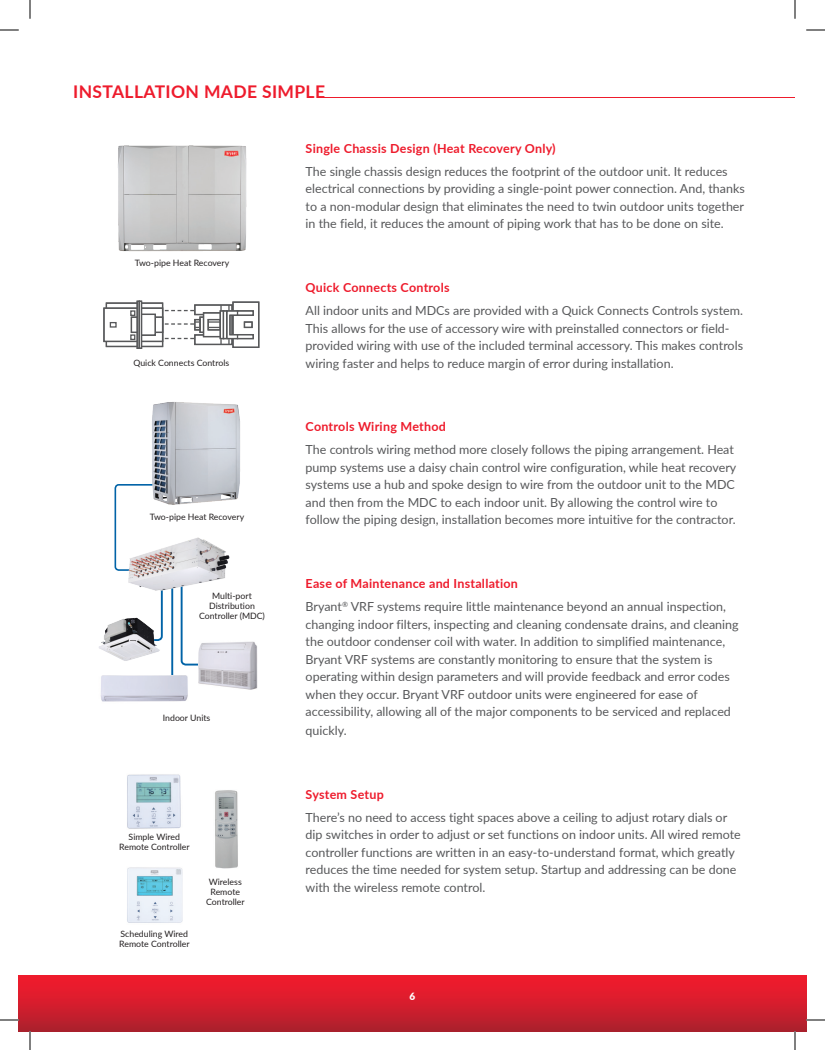
<style>
.page{position:relative;width:825px;height:1050px;background:#fff}
.page>*{position:absolute;margin:0;border:0;box-sizing:border-box;transform-origin:0 0}
.t1{font:700 17.5px "Lato";letter-spacing:.02em;color:#ee1b2c}
.t2{font:12.5px/17.5px "Lato";color:#57585a}
.t3{font:700 12.5px "Lato";letter-spacing:.02em;color:#ee1b2c}
.t4{font:900 10px "Lato";color:#fff}
.t5{font:8.75px/10px "Lato";color:#231f20;text-align:center}
.s1{font-weight:700;color:#ee1b2c}
</style>
<div class="page">
<img style="left:118px;top:145px;width:129px;height:107px">
<div style="left:194px;top:304px;width:39px;height:11px;border:1px solid #57585a"></div>
<div style="left:232px;top:302px;width:27px;height:46px;border:1px solid #57585a"></div>
<div style="left:106px;top:302px;width:57px;height:45px;border:1px solid #57585a"></div>
<svg style="left:103px;top:305px;width:151px;height:40px"></svg>
<div style="left:131px;top:317px;width:32px;height:16px;background:#fff"></div>
<div style="left:131px;top:317px;width:32px;height:16px;border:1px solid #57585a"></div>
<div style="left:140px;top:314px;width:16px;height:22px;background:#fff"></div>
<div style="left:140px;top:314px;width:16px;height:22px;border:1px solid #57585a"></div>
<div style="left:137px;top:301px;width:3px;height:48px;border:1px solid #57585a"></div>
<div style="left:139px;top:301px;width:3px;height:48px;border:1px solid #57585a"></div>
<hr style="left:171px;top:582px;width:2px;height:99px;background:#0163a7">
<img style="left:101px;top:676px;width:87px;height:26px">
<svg style="left:114px;top:484px;width:85px;height:182px"></svg>
<img style="left:122px;top:533px;width:108px;height:67px">
<img style="left:99px;top:617px;width:65px;height:49px">
<img style="left:146px;top:402px;width:94px;height:114px">
<img style="left:199px;top:641px;width:59px;height:49px">
<img style="left:127px;top:867px;width:56px;height:56px">
<img style="left:215px;top:790px;width:23px;height:78px">
<img style="left:127px;top:774px;width:54px;height:55px">
<hr style="left:319px;top:97px;width:476px;height:1px;background:#ee1b2c">
<div style="left:19px;top:975px;width:776px;height:56px;background:linear-gradient(to bottom,#f81a2c,#b1202d)"></div>
<svg style="left:795px;top:975px;width:11px;height:56px"></svg>
<svg style="left:0;top:29px;width:19px;height:2px"></svg>
<svg style="left:806px;top:29px;width:19px;height:2px"></svg>
<svg style="left:0;top:1019px;width:19px;height:2px"></svg>
<svg style="left:806px;top:1019px;width:19px;height:2px"></svg>
<svg style="left:29px;top:0;width:2px;height:19px"></svg>
<svg style="left:29px;top:1031px;width:2px;height:19px"></svg>
<svg style="left:794px;top:0;width:2px;height:19px"></svg>
<svg style="left:794px;top:1031px;width:2px;height:19px"></svg>
<h1 class="t1" style="left:73px;top:79px;width:253px">INSTALLATION MADE SIMPLE</h1>
<p class="t5" style="left:135px;top:257px;width:96px">Two-pipe Heat Recovery</p>
<p class="t5" style="left:134px;top:357px;width:97px">Quick Connects Controls</p>
<p class="t5" style="left:150px;top:511px;width:96px">Two-pipe Heat Recovery</p>
<p class="t5" style="left:199px;top:590px;width:67px">Multi-port<br>Distribution<br>Controller (MDC)</p>
<p class="t5" style="left:163px;top:712px;width:49px">Indoor Units</p>
<p class="t5" style="left:119px;top:832px;width:72px">Simple Wired<br>Remote Controller</p>
<p class="t5" style="left:119px;top:929px;width:72px;text-align:left">Scheduling Wired<br>Remote Controller</p>
<p class="t5" style="left:206px;top:876px;width:40px">Wireless<br>Remote<br>Controller</p>
<p class="t3" style="left:306px;top:139px;width:252px">Single Chassis Design (Heat Recovery Only)</p>
<p class="t2" style="left:306px;top:162px;width:441px">The single chassis design reduces the footprint of the outdoor unit. It reduces electrical connections by providing a single-point power connection. And, thanks to a non-modular design that eliminates the need to twin outdoor units together in the field, it reduces the amount of piping work that has to be done on site.</p>
<p class="t3" style="left:306px;top:278px;width:145px">Quick Connects Controls</p>
<p class="t2" style="left:306px;top:301px;width:439px">All indoor units and MDCs are provided with a Quick Connects Controls system.<br>This allows for the use of accessory wire with preinstalled connectors or field&shy;provided wiring with use of the included terminal accessory. This makes controls wiring faster and helps to reduce margin of error during installation.</p>
<p class="t3" style="left:306px;top:418px;width:142px">Controls Wiring Method</p>
<p class="t2" style="left:306px;top:441px;width:432px">The controls wiring method more closely follows the piping arrangement. Heat pump systems use a daisy chain control wire configuration, while heat recovery systems use a hub and spoke design to wire from the outdoor unit to the MDC and then from the MDC to each indoor unit. By allowing the control wire to follow the piping design, installation becomes more intuitive for the contractor.</p>
<p class="t2" style="left:306px;top:572px;width:422px;line-height:23.1px"><span class="s1">Ease of Maintenance and Installation<br></span>Bryant<sup>®</sup> VRF systems require little maintenance beyond an annual inspection,</p>
<p class="t2" style="left:306px;top:615px;width:435px">changing indoor filters, inspecting and cleaning condensate drains, and cleaning the outdoor condenser coil with water. In addition to simplified maintenance, Bryant VRF systems are constantly monitoring to ensure that the system is operating within design parameters and will provide feedback and error codes when they occur. Bryant VRF outdoor units were engineered for ease of accessibility, allowing all of the major components to be serviced and replaced</p>
<p class="t2" style="left:306px;top:721px;width:43px">quickly.</p>
<p class="t3" style="left:306px;top:785px;width:80px">System Setup</p>
<p class="t2" style="left:306px;top:808px;width:437px">There’s no need to access tight spaces above a ceiling to adjust rotary dials or dip switches in order to adjust or set functions on indoor units. All wired remote controller functions are written in an easy-to-understand format, which greatly reduces the time needed for system setup. Startup and addressing can be done with the wireless remote control.</p>
<p class="t4" style="left:410px;top:989px;width:7px">6</p>
</div>
